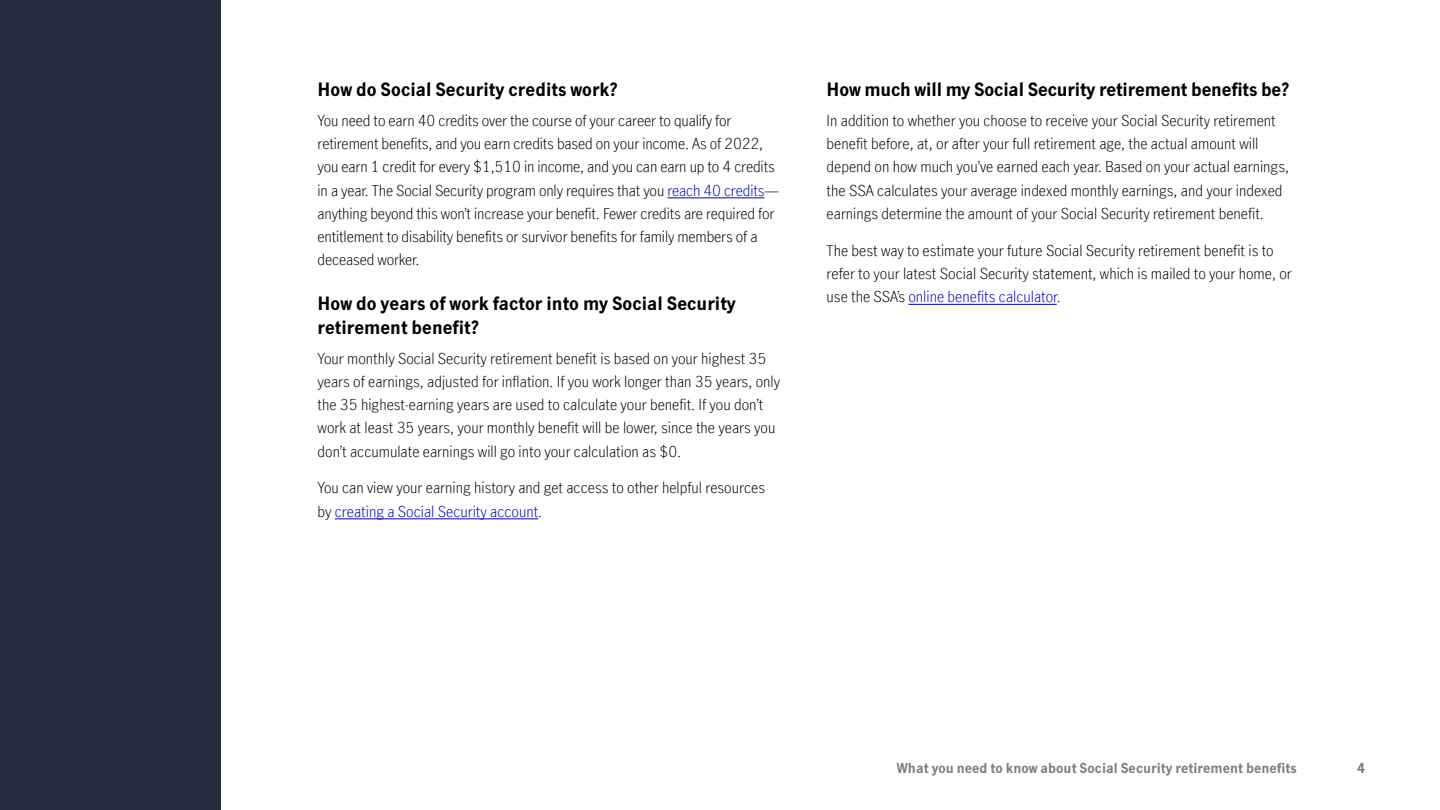
<style>
.page{position:relative;width:1440px;height:810px;background:#fff}
.page>*{position:absolute;margin:0;border:0;box-sizing:border-box;transform-origin:0 0}
.t1{font:700 18px/24px "Manulife JH Sans Optimized";color:#000}
.t2{font:300 15px/23.2px "Manulife JH Sans Optimized";color:#000}
.t3{font:700 13.5px "Manulife JH Sans Optimized";color:#808080}
.s1{color:#0000c1}
</style>
<div class="page">
<hr style="left:667px;top:198px;width:97px;height:1px;background:#0000c1">
<hr style="left:335px;top:519px;width:203px;height:1px;background:#0000c1">
<hr style="left:908px;top:304px;width:149px;height:1px;background:#0000c1">
<div style="left:0;top:0;width:221px;height:810px;background:#282b3e"></div>
<p class="t1" style="left:318px;top:76px;width:302px">How do Social Security credits work?</p>
<p class="t2" style="left:318px;top:108px;width:463px">You need to earn 40 credits over the course of your career to qualify for retirement benefits, and you earn credits based on your income. As of 2022, you earn 1 credit for every $1,510 in income, and you can earn up to 4 credits in a year. The Social Security program only requires that you <span class="s1">reach 40 credits</span>— anything beyond this won’t increase your benefit. Fewer credits are required for entitlement to disability benefits or survivor benefits for family members of a deceased worker.</p>
<p class="t1" style="left:318px;top:290px;width:420px">How do years of work factor into my Social Security retirement benefit?</p>
<p class="t2" style="left:318px;top:346px;width:464px">Your monthly Social Security retirement benefit is based on your highest 35 years of earnings, adjusted for inflation. If you work longer than 35 years, only the 35 highest-earning years are used to calculate your benefit. If you don’t work at least 35 years, your monthly benefit will be lower, since the years you don’t accumulate earnings will go into your calculation as $0.</p>
<p class="t2" style="left:318px;top:476px;width:449px">You can view your earning history and get access to other helpful resources by <span class="s1">creating a Social Security account</span>.</p>
<p class="t1" style="left:827px;top:76px;width:464px">How much will my Social Security retirement benefits be?</p>
<p class="t2" style="left:827px;top:108px;width:464px">In addition to whether you choose to receive your Social Security retirement benefit before, at, or after your full retirement age, the actual amount will depend on how much you’ve earned each year. Based on your actual earnings, the SSA calculates your average indexed monthly earnings, and your indexed earnings determine the amount of your Social Security retirement benefit.</p>
<p class="t2" style="left:827px;top:238px;width:467px">The best way to estimate your future Social Security retirement benefit is to refer to your latest Social Security statement, which is mailed to your home, or use the SSA’s <span class="s1">online benefits calculator</span>.</p>
<p class="t3" style="left:897px;top:758px;width:401px">What you need to know about Social Security retirement benefits</p>
<p class="t3" style="left:1357px;top:758px;width:9px">4</p>
</div>
